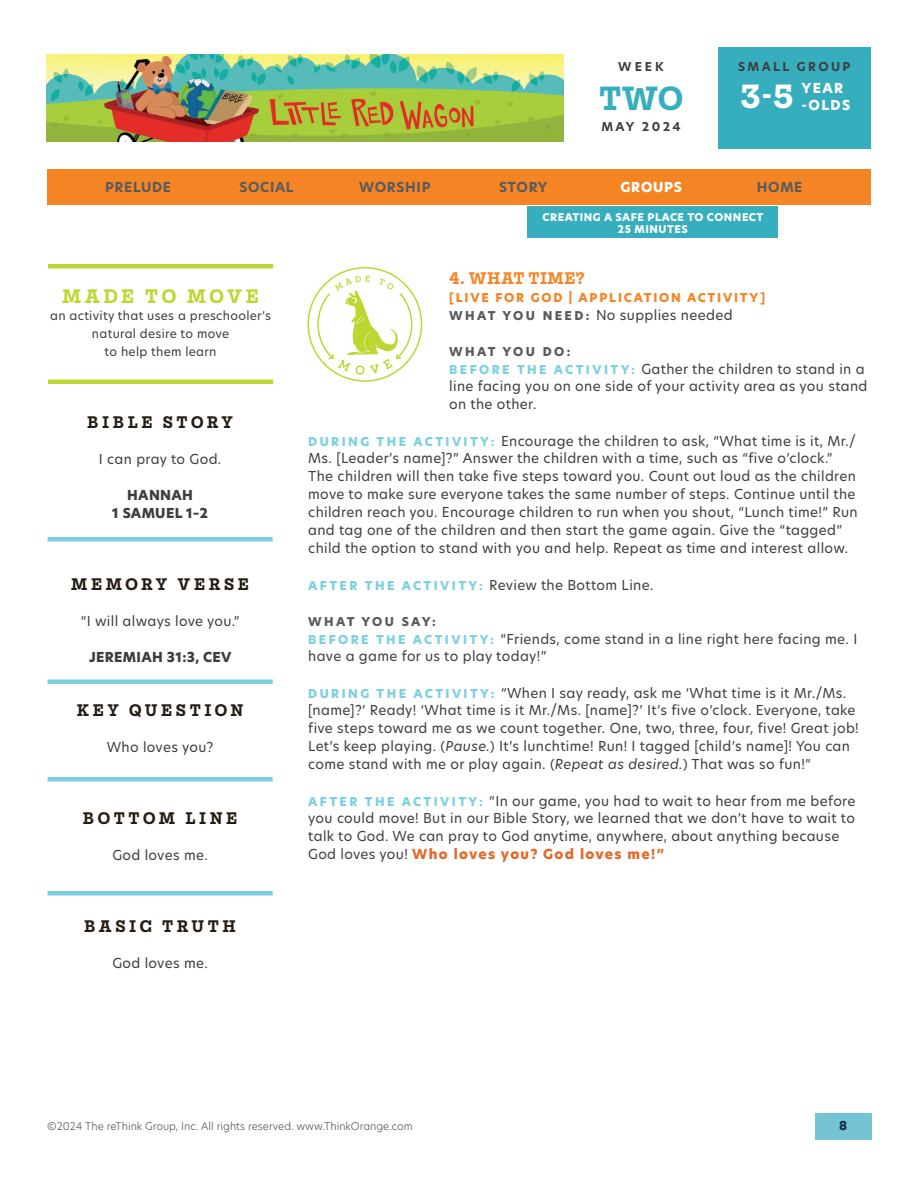
<style>
.page{position:relative;width:918px;height:1188px;background:#fff}
.page>*{position:absolute;margin:0;border:0;box-sizing:border-box;transform-origin:0 0}
.t1{font:700 36px "Mortise";color:#36aebd}
.t2{font:700 36px "Mortise";color:#fff}
.t3{font:700 21px "Mortise";letter-spacing:.175em;color:#bdd630}
.t4{font:700 18px "Mortise";letter-spacing:.2em;color:#251d13}
.t5{font:700 18px "Mortise";letter-spacing:.025em;color:#f58425}
.t6{font:13.5px/18px "New Hero";letter-spacing:.025em;color:#3e3e3f}
.t7{font:800 13.5px/18px "New Hero";letter-spacing:.025em;color:#3e3e3f;text-align:center}
.t8{font:700 13.5px "New Hero";letter-spacing:.05em;color:#585a5c}
.t9{font:800 13.5px/16.2px "New Hero";letter-spacing:.1em;color:#fff}
.t10{font:12px/18px "New Hero";letter-spacing:.025em;color:#3e3e3f;text-align:center}
.t11{font:800 12px "New Hero";letter-spacing:.15em;color:#f58425}
.t12{font:700 12px "New Hero";letter-spacing:.2em;color:#3e3e3f}
.t13{font:800 12px "New Hero";letter-spacing:.18em;color:#585a5c}
.t14{font:800 12px "New Hero";letter-spacing:.2em;color:#585a5c}
.t15{font:800 12px "New Hero";color:#172953}
.t16{font:300 10.5px "New Hero";color:#585a5c}
.t17{font:800 10.5px/12px "New Hero";letter-spacing:.05em;color:#fff;text-align:center}
.s1{font-weight:800;font-size:12px;color:#585a5c}
.s2{font-weight:800;font-size:12px;color:#7bd0e0}
.s3{font-style:italic}
.s4{font-weight:800;color:#e46828}
</style>
<div class="page">
<img style="left:46px;top:54px;width:518px;height:88px">
<div style="left:717px;top:47px;width:154px;height:102px;background:#36aebd"></div>
<div style="left:48px;top:537px;width:225px;height:5px;background:#7bd0e0"></div>
<hr style="left:48px;top:680px;width:225px;height:4px;background:#7bd0e0">
<div style="left:48px;top:777px;width:225px;height:5px;background:#7bd0e0"></div>
<div style="left:48px;top:891px;width:225px;height:5px;background:#7bd0e0"></div>
<div style="left:815px;top:1113px;width:57px;height:27px;background:#74c4d4"></div>
<svg style="left:308px;top:267px;width:114px;height:115px"></svg>
<hr style="left:48px;top:380px;width:225px;height:4px;background:#bed633">
<hr style="left:48px;top:264px;width:225px;height:4px;background:#bed633">
<div style="left:47px;top:170px;width:824px;height:36px;background:#f58425"></div>
<div style="left:527px;top:206px;width:251px;height:32px;background:#36aebd"></div>
<p class="t12" style="left:618px;top:59px;width:47px">WEEK</p>
<h1 class="t1" style="left:599px;top:79px;width:85px">TWO</h1>
<p class="t12" style="left:601px;top:119px;width:81px">MAY 2024</p>
<p class="t12" style="left:738px;top:59px;width:114px">SMALL GROUP</p>
<h1 class="t2" style="left:740px;top:77px;width:55px">3-5</h1>
<p class="t9" style="left:802px;top:80px;width:50px">YEAR -OLDS</p>
<p class="t8" style="left:105px;top:177px;width:68px">PRELUDE</p>
<p class="t8" style="left:239px;top:177px;width:56px">SOCIAL</p>
<p class="t8" style="left:359px;top:177px;width:73px">WORSHIP</p>
<p class="t8" style="left:499px;top:177px;width:50px">STORY</p>
<p class="t9" style="left:621px;top:179px;width:63px">GROUPS</p>
<p class="t8" style="left:757px;top:177px;width:47px">HOME</p>
<p class="t17" style="left:543px;top:211px;width:222px">CREATING A SAFE PLACE TO CONNECT<br>25 MINUTES</p>
<h3 class="t5" style="left:449px;top:268px;width:137px">4. WHAT TIME?</h3>
<p class="t11" style="left:449px;top:289px;width:317px">[LIVE FOR GOD | APPLICATION ACTIVITY]</p>
<p class="t6" style="left:449px;top:305px;width:285px"><span class="s1">W H AT YO U N E E D :</span> No supplies needed</p>
<p class="t14" style="left:449px;top:343px;width:123px">WHAT YOU DO:</p>
<p class="t6" style="left:449px;top:359px;width:420px"><span class="s2">B E F O R E T H E AC T I V I TY:</span> Gather the children to stand in a line facing you on one side of your activity area as you stand on the other.</p>
<p class="t6" style="left:308px;top:431px;width:551px"><span class="s2">D U R I N G T H E AC T I V I T Y:</span> Encourage the children to ask, “What time is it, Mr./ Ms. [Leader’s name]?” Answer the children with a time, such as “five o’clock.” The children will then take five steps toward you. Count out loud as the children move to make sure everyone takes the same number of steps. Continue until the children reach you. Encourage children to run when you shout, “Lunch time!” Run and tag one of the children and then start the game again. Give the “tagged” child the option to stand with you and help. Repeat as time and interest allow.</p>
<p class="t6" style="left:308px;top:575px;width:347px"><span class="s2">A F T E R T H E AC T I V I T Y:</span> Review the Bottom Line.</p>
<p class="t13" style="left:308px;top:613px;width:129px">WHAT YOU SAY:</p>
<p class="t6" style="left:308px;top:629px;width:551px"><span class="s2">B E F O R E T H E AC T I V I T Y:</span> “Friends, come stand in a line right here facing me. I have a game for us to play today!”</p>
<p class="t6" style="left:308px;top:683px;width:552px"><span class="s2">D U R I N G T H E AC T I V I T Y:</span> “When I say ready, ask me ‘What time is it Mr./Ms. [name]?’ Ready! ‘What time is it Mr./Ms. [name]?’ It’s five o’clock. Everyone, take five steps toward me as we count together. One, two, three, four, five! Great job!<br>Let’s keep playing. (<span class="s3">Pause.</span>) It’s lunchtime! Run! I tagged [child’s name]! You can come stand with me or play again. (<span class="s3">Repeat as desired.</span>) That was so fun!”</p>
<p class="t6" style="left:308px;top:791px;width:549px"><span class="s2">A F T E R T H E AC T I V I T Y:</span> “In our game, you had to wait to hear from me before you could move! But in our Bible Story, we learned that we don’t have to wait to talk to God. We can pray to God anytime, anywhere, about anything because God loves you! <span class="s4">Who loves you? God loves me!”</span></p>
<h2 class="t3" style="left:62px;top:285px;width:198px">MADE TO MOVE</h2>
<p class="t10" style="left:50px;top:306px;width:222px">an activity that uses a preschooler’s natural desire to move<br>to help them learn</p>
<h3 class="t4" style="left:87px;top:412px;width:147px">BIBLE STORY</h3>
<p class="t6" style="left:99px;top:449px;width:124px">I can pray to God.</p>
<p class="t7" style="left:112px;top:486px;width:97px">HANNAH<br>1 SAMUEL 1–2</p>
<h3 class="t4" style="left:71px;top:574px;width:179px">MEMORY VERSE</h3>
<p class="t6" style="left:81px;top:611px;width:160px">“I will always love you.”</p>
<p class="t7" style="left:89px;top:648px;width:144px">JEREMIAH 31:3, CEV</p>
<h3 class="t4" style="left:77px;top:700px;width:168px">KEY QUESTION</h3>
<p class="t6" style="left:107px;top:737px;width:108px">Who loves you?</p>
<h3 class="t4" style="left:83px;top:808px;width:156px">BOTTOM LINE</h3>
<p class="t6" style="left:112px;top:845px;width:97px">God loves me.</p>
<h3 class="t4" style="left:84px;top:916px;width:153px">BASIC TRUTH</h3>
<p class="t6" style="left:112px;top:953px;width:97px">God loves me.</p>
<p class="t16" style="left:47px;top:1118px;width:367px">©2024 The reThink Group, Inc. All rights reserved. www.ThinkOrange.com</p>
<p class="t15" style="left:839px;top:1117px;width:10px">8</p>
</div>
